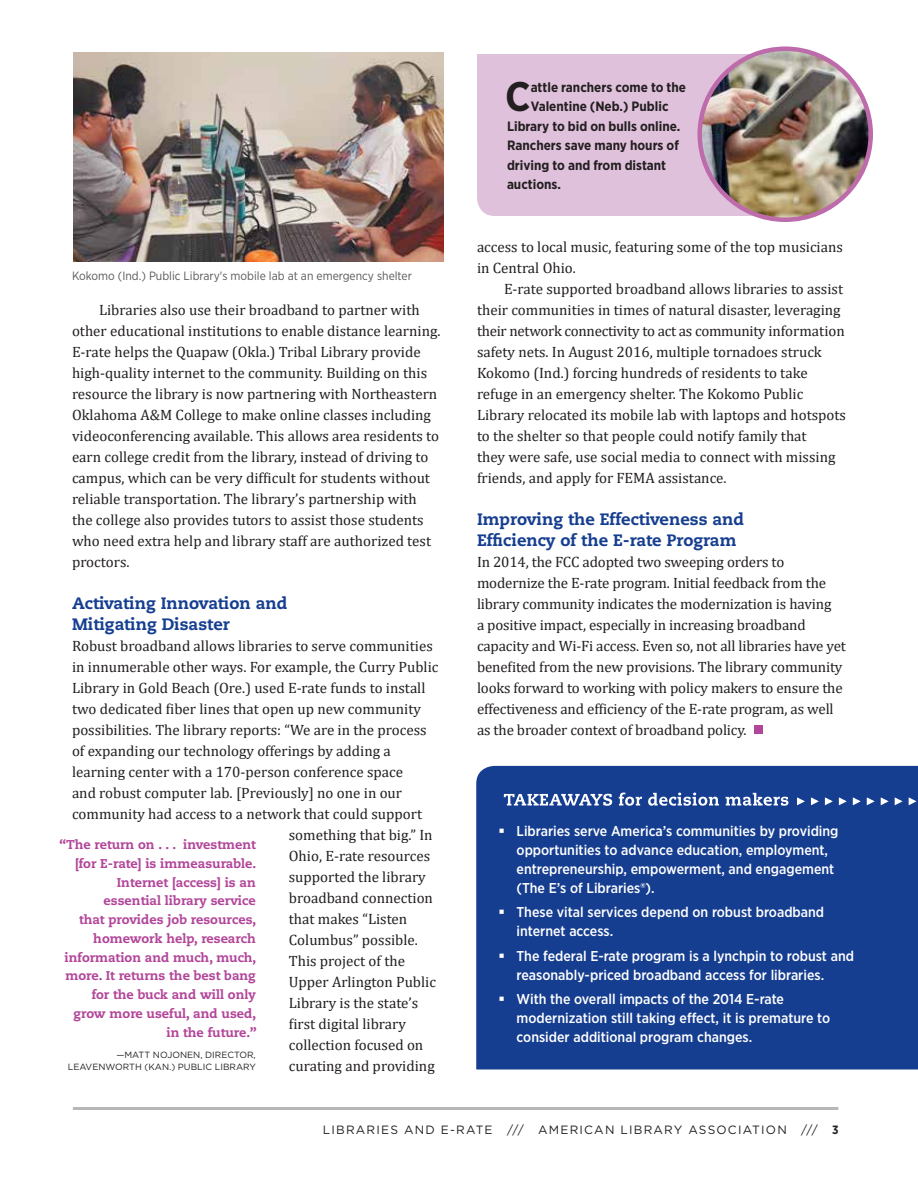
<style>
.page{position:relative;width:918px;height:1188px;background:#fff}
.page>*{position:absolute;margin:0;border:0;box-sizing:border-box;transform-origin:0 0}
.Box_text_DC{font:700 41.4px "Gotham Narrow";color:#231f20}
.t1{font:800 16.5px/21px "Caecilia LT Std";color:#163e90}
.t2{font:15px/21px "Cambria";color:#231f20}
.t3{font:500 14.25px/18.8px "Gotham Narrow";color:#fff}
.Box_text_DC-2{font:700 13.5px "Gotham Narrow";color:#231f20}
._01_-_sidebar_quote{font:800 12.75px/18.8px "Caecilia LT Std";color:#b2469a;text-align:right}
.t4{font:12px "Gotham Narrow";color:#58595b}
.t5{font:12px "Gotham HTF";letter-spacing:.1em;color:#231f20}
.Box_attrib{font:9px/12px "Gotham HTF";color:#231f20;text-align:right}
.s1{font-family:"Gotham Narrow";font-weight:700}
</style>
<div class="page">
<div style="left:476px;top:766px;width:442px;height:304px;background:#163e90"></div>
<svg style="left:504px;top:793px;width:284px;height:13px"></svg>
<svg style="left:796px;top:797px;width:122px;height:10px"></svg>
<div style="left:754px;top:725px;width:9px;height:9px;background:#b2469a"></div>
<hr style="left:73px;top:1107px;width:765px;height:3px;background:#939598">
<div style="left:477px;top:54px;width:281px;height:162px;background:#e0c1dc"></div>
<img style="left:700px;top:49px;width:171px;height:171px;border-radius:86px">
<div style="left:698px;top:47px;width:175px;height:175px;border:4px solid #bd6bab;border-radius:50%"></div>
<img style="left:73px;top:52px;width:371px;height:209px">
<svg style="left:500px;top:829px;width:4px;height:4px"></svg>
<svg style="left:500px;top:910px;width:4px;height:4px"></svg>
<svg style="left:500px;top:954px;width:4px;height:4px"></svg>
<svg style="left:500px;top:997px;width:4px;height:4px"></svg>
<p class="t4" style="left:72px;top:269px;width:342px">Kokomo (Ind.) Public Library's mobile lab at an emergency shelter</p>
<p class="t2" style="left:72px;top:299px;width:370px;text-indent:27px">Libraries also use their broadband to partner with other educational institutions to enable distance learning.<br>E-rate helps the Quapaw (Okla.) Tribal Library provide high-quality internet to the community. Building on this resource the library is now partnering with Northeastern Oklahoma A&amp;M College to make online classes including videoconferencing available. This allows area residents to earn college credit from the library, instead of driving to campus, which can be very difficult for students without reliable transportation. The library’s partnership with the college also provides tutors to assist those students who need extra help and library staff are authorized test proctors.</p>
<p class="t1" style="left:72px;top:593px;width:217px">Activating Innovation and<br>Mitigating Disaster</p>
<p class="t2" style="left:72px;top:635px;width:362px">Robust broadband allows libraries to serve communities</p>
<p class="t2" style="left:72px;top:656px;width:368px">in innumerable other ways. For example, the Curry Public</p>
<p class="t2" style="left:72px;top:677px;width:355px">Library in Gold Beach (Ore.) used E-rate funds to install</p>
<p class="t2" style="left:72px;top:698px;width:350px">two dedicated fiber lines that open up new community</p>
<p class="t2" style="left:72px;top:719px;width:356px">possibilities. The library reports: “We are in the process</p>
<p class="t2" style="left:72px;top:740px;width:320px">of expanding our technology offerings by adding a</p>
<p class="t2" style="left:72px;top:761px;width:333px">learning center with a 170-person conference space</p>
<p class="t2" style="left:72px;top:782px;width:332px">and robust computer lab. [Previously] no one in our</p>
<p class="t2" style="left:72px;top:803px;width:352px">community had access to a network that could support</p>
<p class="t2" style="left:289px;top:824px;width:145px">something that big.” In</p>
<p class="t2" style="left:289px;top:845px;width:143px">Ohio, E-rate resources</p>
<p class="t2" style="left:289px;top:866px;width:138px">supported the library</p>
<p class="t2" style="left:289px;top:887px;width:146px">broadband connection</p>
<p class="t2" style="left:289px;top:908px;width:120px">that makes “Listen</p>
<p class="t2" style="left:289px;top:929px;width:131px">Columbus” possible.</p>
<p class="t2" style="left:289px;top:950px;width:118px">This project of the</p>
<p class="t2" style="left:289px;top:971px;width:149px">Upper Arlington Public</p>
<p class="t2" style="left:289px;top:992px;width:131px">Library is the state’s</p>
<p class="t2" style="left:289px;top:1013px;width:119px">first digital library</p>
<p class="t2" style="left:289px;top:1034px;width:136px">collection focused on</p>
<p class="t2" style="left:289px;top:1055px;width:147px">curating and providing</p>
<p class="_01_-_sidebar_quote" style="left:59px;top:835px;width:199px">“The return on . . . investment [for E-rate] is immeasurable.<br>Internet [access] is an essential library service<br>that provides job resources, homework help, research information and much, much, more. It returns the best bang for the buck and will only grow more useful, and used, in the future.”</p>
<p class="Box_attrib" style="left:68px;top:1048px;width:190px">—MATT NOJONEN, DIRECTOR,<br>LEAVENWORTH (KAN.) PUBLIC LIBRARY</p>
<p class="Box_text_DC" style="left:505px;top:70px;width:27px">C</p>
<p class="Box_text_DC-2" style="left:531px;top:78px;width:157px">attle ranchers come to the</p>
<p class="Box_text_DC-2" style="left:531px;top:98px;width:139px">Valentine (Neb.) Public</p>
<p class="Box_text_DC-2" style="left:507px;top:117px;width:175px">Library to bid on bulls online.</p>
<p class="Box_text_DC-2" style="left:507px;top:137px;width:173px">Ranchers save many hours of</p>
<p class="Box_text_DC-2" style="left:507px;top:156px;width:161px">driving to and from distant</p>
<p class="Box_text_DC-2" style="left:507px;top:176px;width:56px">auctions.</p>
<p class="t2" style="left:477px;top:236px;width:367px">access to local music, featuring some of the top musicians in Central Ohio.</p>
<p class="t2" style="left:477px;top:278px;width:371px;text-indent:27px">E-rate supported broadband allows libraries to assist their communities in times of natural disaster, leveraging their network connectivity to act as community information safety nets. In August 2016, multiple tornadoes struck Kokomo (Ind.) forcing hundreds of residents to take refuge in an emergency shelter. The Kokomo Public Library relocated its mobile lab with laptops and hotspots to the shelter so that people could notify family that<br>they were safe, use social media to connect with missing friends, and apply for FEMA assistance.</p>
<p class="t1" style="left:477px;top:508px;width:269px">Improving the Effectiveness and<br>Efficiency of the E-rate Program</p>
<p class="t2" style="left:477px;top:551px;width:370px">In 2014, the FCC adopted two sweeping orders to modernize the E-rate program. Initial feedback from the library community indicates the modernization is having<br>a positive impact, especially in increasing broadband capacity and Wi-Fi access. Even so, not all libraries have yet benefited from the new provisions. The library community looks forward to working with policy makers to ensure the effectiveness and efficiency of the E-rate program, as well as the broader context of broadband policy.</p>
<p class="t3" style="left:517px;top:822px;width:323px">Libraries serve America’s communities by providing opportunities to advance education, employment, entrepreneurship, empowerment, and engagement (The E’s of Libraries®).</p>
<p class="t3" style="left:517px;top:903px;width:309px">These vital services depend on robust broadband internet access.</p>
<p class="t3" style="left:517px;top:946px;width:339px">The federal E-rate program is a lynchpin to robust and reasonably-priced broadband access for libraries.</p>
<p class="t3" style="left:517px;top:990px;width:315px">With the overall impacts of the 2014 E-rate modernization still taking effect, it is premature to consider additional program changes.</p>
<p class="t5" style="left:323px;top:1123px;width:517px">LIBRARIES AND E-RATE /// AMERICAN LIBRARY ASSOCIATION /// <span class="s1">3</span></p>
</div>
